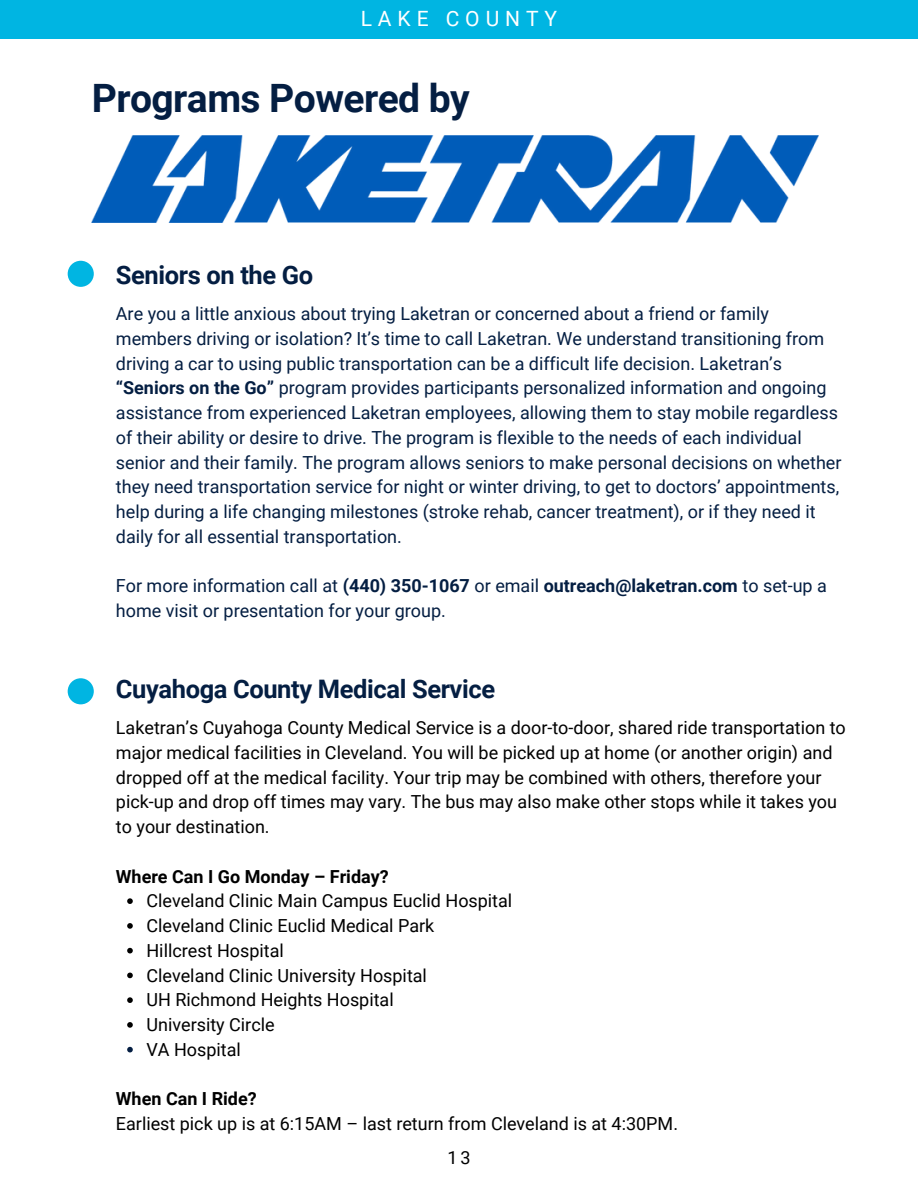
<style>
.page{position:relative;width:918px;height:1188px;background:#fff}
.page>*{position:absolute;margin:0;border:0;box-sizing:border-box;transform-origin:0 0}
.t1{font:700 39.15px "Roboto";letter-spacing:-.015em;color:#041e42}
.t2{font:700 25.5px "Roboto";letter-spacing:-.015em;color:#041e42}
.t3{font:21px "Roboto";letter-spacing:.28em;color:#fff}
.t4{font:18px/24.8px "Roboto";color:#041e42}
.t5{font:18px/24.8px "Roboto";color:#000}
.t6{font:700 18px "Roboto";color:#000}
.s1{font-weight:700}
</style>
<div class="page">
<div style="left:0;top:0;width:918px;height:39px;background:#00b5e2"></div>
<img style="left:92px;top:136px;width:727px;height:86px">
<svg style="left:127px;top:898px;width:6px;height:6px"></svg>
<svg style="left:127px;top:923px;width:6px;height:6px"></svg>
<svg style="left:127px;top:948px;width:6px;height:5px"></svg>
<svg style="left:127px;top:973px;width:6px;height:5px"></svg>
<svg style="left:127px;top:997px;width:6px;height:6px"></svg>
<svg style="left:127px;top:1022px;width:6px;height:6px"></svg>
<svg style="left:127px;top:1047px;width:6px;height:5px"></svg>
<div style="left:68px;top:261px;width:26px;height:26px;background:#00b5e2;border-radius:50%"></div>
<div style="left:68px;top:678px;width:26px;height:26px;background:#00b5e2;border-radius:50%"></div>
<p class="t3" style="left:361px;top:7px;width:198px">LAKE COUNTY</p>
<p class="t1" style="left:92px;top:76px;width:379px">Programs Powered by</p>
<p class="t2" style="left:116px;top:260px;width:199px">Seniors on the Go</p>
<h3 class="t4" style="left:116px;top:302px;width:727px">Are you a little anxious about trying Laketran or concerned about a friend or family members driving or isolation? It’s time to call Laketran. We understand transitioning from driving a car to using public transportation can be a difficult life decision. Laketran’s <span class="s1">“Seniors on the Go”</span> program provides participants personalized information and ongoing assistance from experienced Laketran employees, allowing them to stay mobile regardless of their ability or desire to drive. The program is flexible to the needs of each individual senior and their family. The program allows seniors to make personal decisions on whether they need transportation service for night or winter driving, to get to doctors’ appointments, help during a life changing milestones (stroke rehab, cancer treatment), or if they need it daily for all essential transportation.</h3>
<h1 class="t4" style="left:116px;top:574px;width:713px">For more information call at <span class="s1">(440) 350-1067</span> or email <span class="s1">outreach@laketran.com</span> to set-up a home visit or presentation for your group.</h1>
<p class="t2" style="left:116px;top:674px;width:381px">Cuyahoga County Medical Service</p>
<h2 class="t5" style="left:116px;top:716px;width:731px">Laketran’s Cuyahoga County Medical Service is a door-to-door, shared ride transportation to major medical facilities in Cleveland. You will be picked up at home (or another origin) and dropped off at the medical facility. Your trip may be combined with others, therefore your pick-up and drop off times may vary. The bus may also make other stops while it takes you to your destination.</h2>
<p class="t6" style="left:116px;top:866px;width:274px">Where Can I Go Monday – Friday?</p>
<p class="t5" style="left:147px;top:889px;width:367px">Cleveland Clinic Main Campus Euclid Hospital</p>
<h2 class="t5" style="left:147px;top:914px;width:289px">Cleveland Clinic Euclid Medical Park</h2>
<p class="t5" style="left:147px;top:938px;width:139px">Hillcrest Hospital</p>
<h4 class="t5" style="left:147px;top:963px;width:282px">Cleveland Clinic University Hospital</h4>
<p class="t5" style="left:147px;top:988px;width:249px">UH Richmond Heights Hospital</p>
<p class="t5" style="left:147px;top:1013px;width:130px">University Circle</p>
<p class="t5" style="left:147px;top:1037px;width:96px">VA Hospital</p>
<p class="t6" style="left:116px;top:1089px;width:142px">When Can I Ride?</p>
<p class="t5" style="left:116px;top:1112px;width:564px">Earliest pick up is at 6:15AM – last return from Cleveland is at 4:30PM.</p>
<p class="t5" style="left:447px;top:1145px;width:25px">13</p>
</div>
